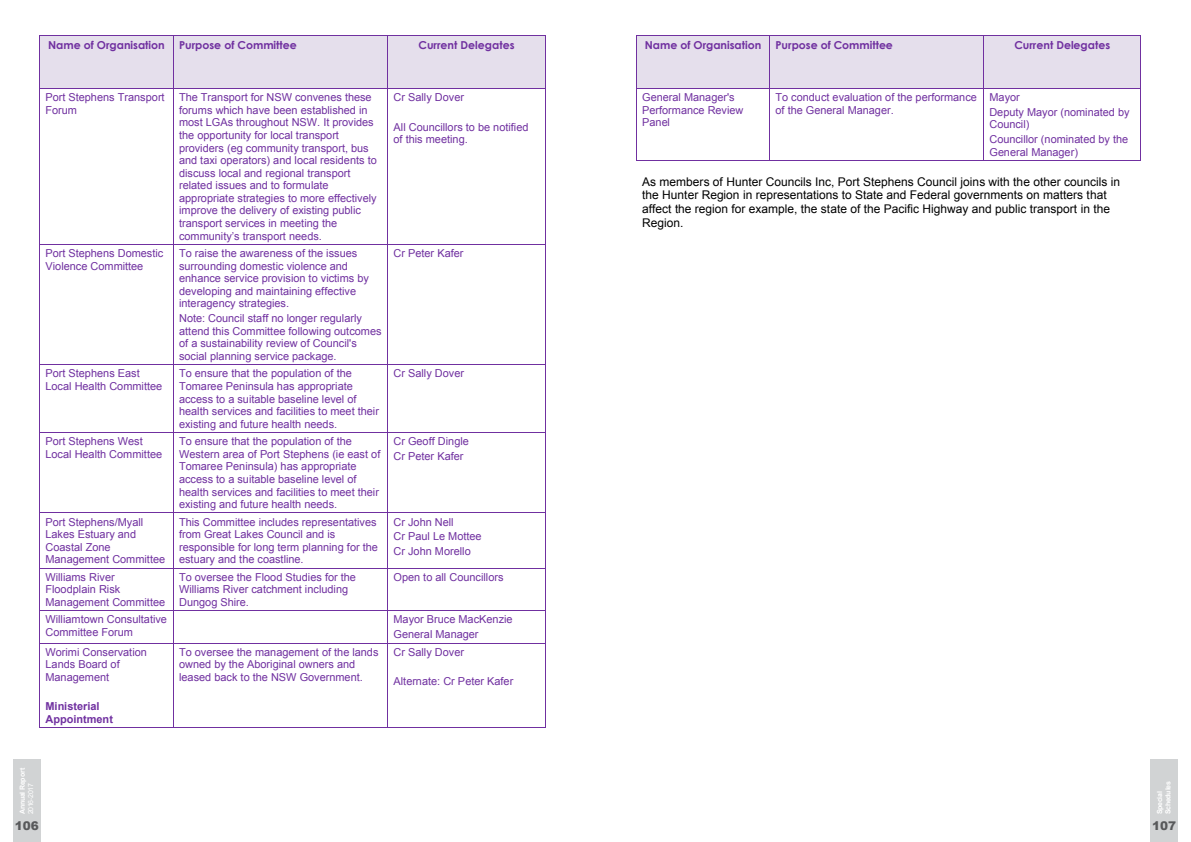
<style>
.page{position:relative;width:1191px;height:842px;background:#fff}
.page>*{position:absolute;margin:0;border:0;box-sizing:border-box;transform-origin:0 0}
.t1{font:12px/13.8px "Arial";color:#000}
.t2{font:900 12px "Arial";color:#58595b}
.t3{font:11px/12.6px "Arial";color:#7030a0}
.t4{font:700 11px "Century Gothic";color:#7030a0}
.t5{font:700 11px/12.6px "Arial";color:#7030a0}
.t6{font:10.9px/12.6px "Arial";color:#7030a0}
.t7{font:700 10.9px "Century Gothic";color:#7030a0}
.t8{font:700 7px/8.4px "Arial";letter-spacing:-.035em;color:#fff}
.t9{font:7px "Arial";letter-spacing:-.05em;color:#fff}
</style>
<div class="page">
<div style="left:40px;top:35px;width:133px;height:53px;background:#e5dfec"></div>
<div style="left:173px;top:35px;width:214px;height:53px;background:#e5dfec"></div>
<div style="left:388px;top:35px;width:157px;height:53px;background:#e5dfec"></div>
<hr style="left:39px;top:35px;width:506px;height:1px;background:#7030a0">
<hr style="left:39px;top:35px;width:1px;height:53px;background:#7030a0">
<hr style="left:173px;top:35px;width:1px;height:53px;background:#7030a0">
<hr style="left:387px;top:35px;width:1px;height:53px;background:#7030a0">
<hr style="left:545px;top:35px;width:1px;height:53px;background:#7030a0">
<hr style="left:39px;top:88px;width:506px;height:1px;background:#7030a0">
<hr style="left:39px;top:89px;width:1px;height:155px;background:#7030a0">
<hr style="left:173px;top:89px;width:1px;height:155px;background:#7030a0">
<hr style="left:387px;top:89px;width:1px;height:155px;background:#7030a0">
<hr style="left:545px;top:89px;width:1px;height:155px;background:#7030a0">
<hr style="left:39px;top:244px;width:506px;height:1px;background:#7030a0">
<hr style="left:39px;top:245px;width:1px;height:119px;background:#7030a0">
<hr style="left:173px;top:245px;width:1px;height:119px;background:#7030a0">
<hr style="left:387px;top:245px;width:1px;height:119px;background:#7030a0">
<hr style="left:545px;top:245px;width:1px;height:119px;background:#7030a0">
<hr style="left:39px;top:364px;width:506px;height:1px;background:#7030a0">
<hr style="left:39px;top:365px;width:1px;height:67px;background:#7030a0">
<hr style="left:173px;top:365px;width:1px;height:67px;background:#7030a0">
<hr style="left:387px;top:365px;width:1px;height:67px;background:#7030a0">
<hr style="left:545px;top:365px;width:1px;height:67px;background:#7030a0">
<hr style="left:39px;top:432px;width:506px;height:1px;background:#7030a0">
<hr style="left:39px;top:433px;width:1px;height:80px;background:#7030a0">
<hr style="left:173px;top:433px;width:1px;height:80px;background:#7030a0">
<hr style="left:387px;top:433px;width:1px;height:80px;background:#7030a0">
<hr style="left:545px;top:433px;width:1px;height:80px;background:#7030a0">
<hr style="left:39px;top:513px;width:506px;height:1px;background:#7030a0">
<hr style="left:39px;top:513px;width:1px;height:55px;background:#7030a0">
<hr style="left:173px;top:513px;width:1px;height:55px;background:#7030a0">
<hr style="left:387px;top:513px;width:1px;height:55px;background:#7030a0">
<hr style="left:545px;top:513px;width:1px;height:55px;background:#7030a0">
<hr style="left:39px;top:568px;width:506px;height:1px;background:#7030a0">
<hr style="left:39px;top:568px;width:1px;height:42px;background:#7030a0">
<hr style="left:173px;top:568px;width:1px;height:42px;background:#7030a0">
<hr style="left:387px;top:568px;width:1px;height:42px;background:#7030a0">
<hr style="left:545px;top:568px;width:1px;height:42px;background:#7030a0">
<hr style="left:39px;top:610px;width:506px;height:1px;background:#7030a0">
<hr style="left:39px;top:611px;width:1px;height:32px;background:#7030a0">
<hr style="left:173px;top:611px;width:1px;height:32px;background:#7030a0">
<hr style="left:387px;top:611px;width:1px;height:32px;background:#7030a0">
<hr style="left:545px;top:611px;width:1px;height:32px;background:#7030a0">
<hr style="left:39px;top:643px;width:506px;height:1px;background:#7030a0">
<hr style="left:39px;top:643px;width:1px;height:85px;background:#7030a0">
<hr style="left:39px;top:727px;width:134px;height:1px;background:#7030a0">
<hr style="left:173px;top:643px;width:1px;height:85px;background:#7030a0">
<hr style="left:173px;top:727px;width:214px;height:1px;background:#7030a0">
<hr style="left:387px;top:643px;width:1px;height:85px;background:#7030a0">
<hr style="left:388px;top:727px;width:157px;height:1px;background:#7030a0">
<hr style="left:545px;top:643px;width:1px;height:85px;background:#7030a0">
<div style="left:636px;top:35px;width:133px;height:53px;background:#e5dfec"></div>
<div style="left:770px;top:35px;width:213px;height:53px;background:#e5dfec"></div>
<div style="left:984px;top:35px;width:156px;height:53px;background:#e5dfec"></div>
<hr style="left:636px;top:35px;width:505px;height:1px;background:#7030a0">
<hr style="left:636px;top:35px;width:1px;height:53px;background:#7030a0">
<hr style="left:769px;top:35px;width:1px;height:53px;background:#7030a0">
<hr style="left:983px;top:35px;width:1px;height:53px;background:#7030a0">
<hr style="left:1140px;top:35px;width:1px;height:53px;background:#7030a0">
<hr style="left:636px;top:88px;width:505px;height:1px;background:#7030a0">
<hr style="left:636px;top:89px;width:1px;height:72px;background:#7030a0">
<hr style="left:636px;top:160px;width:133px;height:1px;background:#7030a0">
<hr style="left:769px;top:89px;width:1px;height:72px;background:#7030a0">
<hr style="left:770px;top:160px;width:213px;height:1px;background:#7030a0">
<hr style="left:983px;top:89px;width:1px;height:72px;background:#7030a0">
<hr style="left:984px;top:160px;width:156px;height:1px;background:#7030a0">
<hr style="left:1140px;top:89px;width:1px;height:72px;background:#7030a0">
<div style="left:13px;top:759px;width:27px;height:83px;background:#d1d3d4"></div>
<div style="left:1150px;top:759px;width:27px;height:83px;background:#d1d3d4"></div>
<p class="t4" style="left:48px;top:36px;width:118px">Name of Organisation</p>
<p class="t4" style="left:179px;top:36px;width:119px">Purpose of Committee</p>
<p class="t4" style="left:418px;top:36px;width:97px">Current Delegates</p>
<p class="t3" style="left:45px;top:91px;width:121px">Port Stephens Transport<br>Forum</p>
<p class="t3" style="left:179px;top:91px;width:199px">The Transport for NSW convenes these forums which have been established in most LGAs throughout NSW. It provides the opportunity for local transport providers (eg community transport, bus and taxi operators) and local residents to discuss local and regional transport related issues and to formulate appropriate strategies to more effectively improve the delivery of existing public transport services in meeting the community’s transport needs.</p>
<p class="t3" style="left:393px;top:91px;width:72px">Cr Sally Dover</p>
<p class="t3" style="left:393px;top:121px;width:136px">All Councillors to be notified of this meeting.</p>
<p class="t3" style="left:45px;top:247px;width:119px">Port Stephens Domestic<br>Violence Committee</p>
<p class="t3" style="left:179px;top:247px;width:191px">To raise the awareness of the issues surrounding domestic violence and enhance service provision to victims by developing and maintaining effective interagency strategies.</p>
<p class="t3" style="left:179px;top:312px;width:204px">Note: Council staff no longer regularly attend this Committee following outcomes of a sustainability review of Council's social planning service package.</p>
<p class="t3" style="left:393px;top:247px;width:72px">Cr Peter Kafer</p>
<p class="t3" style="left:45px;top:367px;width:118px">Port Stephens East<br>Local Health Committee</p>
<p class="t3" style="left:179px;top:367px;width:201px">To ensure that the population of the Tomaree Peninsula has appropriate access to a suitable baseline level of health services and facilities to meet their existing and future health needs.</p>
<p class="t3" style="left:393px;top:367px;width:72px">Cr Sally Dover</p>
<p class="t3" style="left:45px;top:435px;width:118px">Port Stephens West<br>Local Health Committee</p>
<p class="t3" style="left:179px;top:435px;width:203px">To ensure that the population of the Western area of Port Stephens (ie east of Tomaree Peninsula) has appropriate access to a suitable baseline level of health services and facilities to meet their existing and future health needs.</p>
<p class="t3" style="left:393px;top:434px;width:77px;line-height:14.7px">Cr Geoff Dingle<br>Cr Peter Kafer</p>
<p class="t3" style="left:45px;top:515px;width:121px">Port Stephens/Myall<br>Lakes Estuary and<br>Coastal Zone<br>Management Committee</p>
<p class="t3" style="left:179px;top:515px;width:200px">This Committee includes representatives from Great Lakes Council and is responsible for long term planning for the estuary and the coastline.</p>
<p class="t3" style="left:393px;top:514px;width:90px;line-height:14.7px">Cr John Nell<br>Cr Paul Le Mottee<br>Cr John Morello</p>
<p class="t3" style="left:45px;top:571px;width:121px">Williams River<br>Floodplain Risk<br>Management Committee</p>
<p class="t3" style="left:179px;top:571px;width:178px">To oversee the Flood Studies for the<br>Williams River catchment including<br>Dungog Shire.</p>
<p class="t3" style="left:393px;top:571px;width:112px">Open to all Councillors</p>
<p class="t3" style="left:45px;top:613px;width:123px">Williamtown Consultative<br>Committee Forum</p>
<p class="t3" style="left:393px;top:612px;width:121px;line-height:14.8px">Mayor Bruce MacKenzie<br>General Manager</p>
<p class="t3" style="left:45px;top:646px;width:103px">Worimi Conservation<br>Lands Board of<br>Management</p>
<p class="t5" style="left:45px;top:700px;width:69px">Ministerial<br>Appointment</p>
<p class="t3" style="left:179px;top:646px;width:201px">To oversee the management of the lands owned by the Aboriginal owners and leased back to the NSW Government.</p>
<p class="t3" style="left:393px;top:646px;width:72px">Cr Sally Dover</p>
<p class="t3" style="left:393px;top:675px;width:121px">Alternate: Cr Peter Kafer</p>
<p class="t7" style="left:645px;top:36px;width:118px">Name of Organisation</p>
<p class="t7" style="left:775px;top:36px;width:119px">Purpose of Committee</p>
<p class="t7" style="left:1014px;top:36px;width:97px">Current Delegates</p>
<p class="t6" style="left:642px;top:91px;width:103px">General Manager's<br>Performance Review<br>Panel</p>
<p class="t6" style="left:775px;top:91px;width:203px">To conduct evaluation of the performance of the General Manager.</p>
<p class="t6" style="left:989px;top:90px;width:142px;line-height:14.7px">Mayor<br>Deputy Mayor (nominated by</p>
<p class="t6" style="left:989px;top:117px;width:140px;line-height:14.7px">Council)<br>Councillor (nominated by the</p>
<p class="t6" style="left:989px;top:146px;width:90px">General Manager)</p>
<p class="t1" style="left:642px;top:175px;width:479px">As members of Hunter Councils Inc, Port Stephens Council joins with the other councils in the Hunter Region in representations to State and Federal governments on matters that affect the region for example, the state of the Pacific Highway and public transport in the Region.</p>
<p class="t8" style="left:18px;top:814px;width:48px;rotate:-90deg">Annual Report</p>
<p class="t9" style="left:26px;top:814px;width:32px;rotate:-90deg">2016-2017</p>
<p class="t8" style="left:1155px;top:814px;width:35px;rotate:-90deg">Special<br>Schedules</p>
<p class="t2" style="left:15px;top:817px;width:26px">106</p>
<p class="t2" style="left:1152px;top:817px;width:26px">107</p>
</div>
